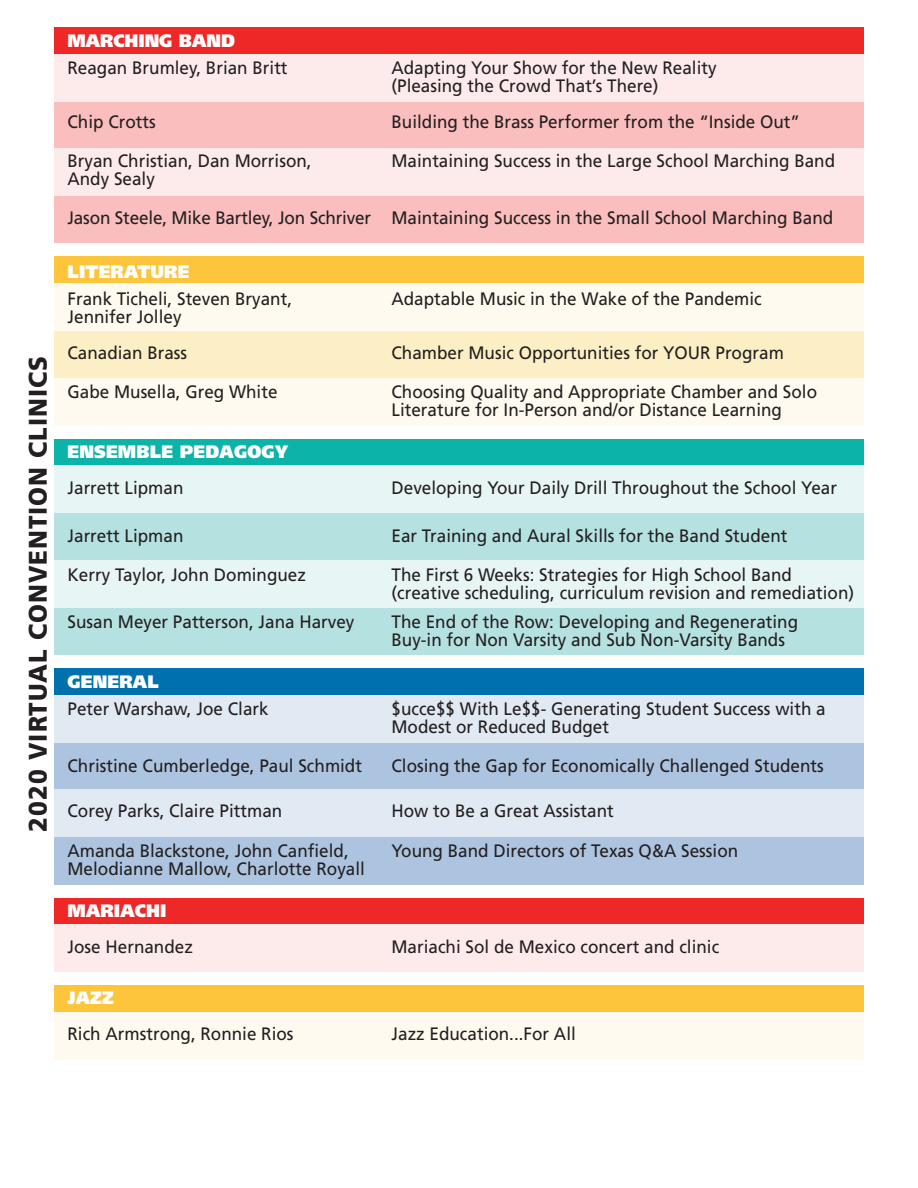
<style>
.page{position:relative;width:918px;height:1188px;background:#fff}
.page>*{position:absolute;margin:0;border:0;box-sizing:border-box;transform-origin:0 0}
.t1{font:900 25.5px "Frutiger";letter-spacing:.04em;color:#231f20;scale:.95 1}
.t2{font:18px/18px "Frutiger";color:#231f20;scale:.95 1}
.t3{font:900 18px "Frutiger";letter-spacing:.01em;color:#fff;scale:.95 1}
</style>
<div class="page">
<div style="left:54px;top:101px;width:810px;height:47px;background:#f9bebd"></div>
<div style="left:54px;top:27px;width:810px;height:32px;background:#ed2826"></div>
<div style="left:54px;top:54px;width:810px;height:47px;background:#fdebeb"></div>
<div style="left:54px;top:196px;width:810px;height:47px;background:#f9bebd"></div>
<div style="left:54px;top:148px;width:810px;height:48px;background:#fdebeb"></div>
<div style="left:54px;top:331px;width:810px;height:47px;background:#fdefc5"></div>
<div style="left:54px;top:256px;width:810px;height:32px;background:#fdc53b"></div>
<div style="left:54px;top:284px;width:810px;height:47px;background:#fefaef"></div>
<div style="left:54px;top:378px;width:810px;height:47px;background:#fefaef"></div>
<div style="left:54px;top:513px;width:810px;height:47px;background:#b6e1e1"></div>
<div style="left:54px;top:439px;width:810px;height:32px;background:#0cb3a8"></div>
<div style="left:54px;top:466px;width:810px;height:47px;background:#e8f5f5"></div>
<div style="left:54px;top:608px;width:810px;height:47px;background:#b6e1e1"></div>
<div style="left:54px;top:560px;width:810px;height:48px;background:#e8f5f5"></div>
<div style="left:54px;top:742px;width:810px;height:48px;background:#adc4e0"></div>
<div style="left:54px;top:668px;width:810px;height:32px;background:#0071ad"></div>
<div style="left:54px;top:695px;width:810px;height:47px;background:#e1e9f3"></div>
<div style="left:54px;top:837px;width:810px;height:47px;background:#adc4e0"></div>
<div style="left:54px;top:790px;width:810px;height:47px;background:#e1e9f3"></div>
<div style="left:54px;top:898px;width:810px;height:32px;background:#ed2826"></div>
<div style="left:54px;top:925px;width:810px;height:47px;background:#fdebeb"></div>
<div style="left:54px;top:986px;width:810px;height:31px;background:#fdc53b"></div>
<div style="left:54px;top:1012px;width:810px;height:48px;background:#fefaef"></div>
<h1 class="t1" style="left:23px;top:832px;width:502px;rotate:-90deg">2020 VIRTUAL CONVENTION CLINICS</h1>
<p class="t3" style="left:68px;top:30px;width:178px">MARCHING BAND</p>
<p class="t2" style="left:68px;top:59px;width:233px">Reagan Brumley, Brian Britt</p>
<p class="t2" style="left:391px;top:59px;width:344px">Adapting Your Show for the New Reality (Pleasing the Crowd That’s There)</p>
<p class="t2" style="left:68px;top:113px;width:95px">Chip Crotts</p>
<p class="t2" style="left:391px;top:113px;width:432px">Building the Brass Performer from the “Inside Out”</p>
<p class="t2" style="left:68px;top:152px;width:259px">Bryan Christian, Dan Morrison,</p>
<p class="t2" style="left:391px;top:152px;width:469px">Maintaining Success in the Large School Marching Band</p>
<p class="t2" style="left:68px;top:160px;width:808px;line-height:39px">Andy Sealy<br>Jason Steele, Mike Bartley, Jon Schriver Maintaining Success in the Small School Marching Band</p>
<p class="t3" style="left:68px;top:261px;width:130px">LITERATURE</p>
<p class="t2" style="left:68px;top:290px;width:238px">Frank Ticheli, Steven Bryant,</p>
<p class="t2" style="left:392px;top:290px;width:391px">Adaptable Music in the Wake of the Pandemic</p>
<p class="t2" style="left:68px;top:299px;width:128px;line-height:36px">Jennifer Jolley<br>Canadian Brass</p>
<p class="t2" style="left:392px;top:344px;width:415px">Chamber Music Opportunities for YOUR Program</p>
<p class="t2" style="left:68px;top:383px;width:223px">Gabe Musella, Greg White</p>
<p class="t2" style="left:392px;top:383px;width:450px">Choosing Quality and Appropriate Chamber and Solo<br>Literature for In-Person and/or Distance Learning</p>
<p class="t3" style="left:68px;top:441px;width:234px">ENSEMBLE PEDAGOGY</p>
<p class="t2" style="left:68px;top:479px;width:124px">Jarrett Lipman</p>
<p class="t2" style="left:392px;top:479px;width:470px">Developing Your Daily Drill Throughout the School Year</p>
<p class="t2" style="left:68px;top:527px;width:124px">Jarrett Lipman</p>
<p class="t2" style="left:392px;top:527px;width:418px">Ear Training and Aural Skills for the Band Student</p>
<p class="t2" style="left:68px;top:566px;width:253px">Kerry Taylor, John Dominguez</p>
<p class="t2" style="left:392px;top:566px;width:489px">The First 6 Weeks: Strategies for High School Band (creative scheduling, curriculum revision and remediation)</p>
<p class="t2" style="left:68px;top:613px;width:304px">Susan Meyer Patterson, Jana Harvey</p>
<p class="t2" style="left:392px;top:613px;width:430px">The End of the Row: Developing and Regenerating<br>Buy-in for Non Varsity and Sub Non-Varsity Bands</p>
<p class="t3" style="left:68px;top:671px;width:98px">GENERAL</p>
<p class="t2" style="left:68px;top:700px;width:213px">Peter Warshaw, Joe Clark</p>
<p class="t2" style="left:392px;top:700px;width:459px">$ucce$$ With Le$$- Generating Student Success with a<br>Modest or Reduced Budget</p>
<p class="t2" style="left:68px;top:757px;width:312px">Christine Cumberledge, Paul Schmidt</p>
<p class="t2" style="left:392px;top:757px;width:457px">Closing the Gap for Economically Challenged Students</p>
<p class="t2" style="left:68px;top:802px;width:228px">Corey Parks, Claire Pittman</p>
<p class="t2" style="left:392px;top:802px;width:236px">How to Be a Great Assistant</p>
<p class="t2" style="left:68px;top:842px;width:298px">Amanda Blackstone, John Canfield,</p>
<p class="t2" style="left:392px;top:842px;width:366px">Young Band Directors of Texas Q&amp;A Session</p>
<p class="t2" style="left:68px;top:860px;width:315px">Melodianne Mallow, Charlotte Royall</p>
<p class="t3" style="left:68px;top:900px;width:106px">MARIACHI</p>
<p class="t2" style="left:68px;top:938px;width:134px">Jose Hernandez</p>
<p class="t2" style="left:392px;top:938px;width:347px">Mariachi Sol de Mexico concert and clinic</p>
<p class="t3" style="left:68px;top:987px;width:50px">JAZZ</p>
<p class="t2" style="left:68px;top:1025px;width:240px">Rich Armstrong, Ronnie Rios</p>
<p class="t2" style="left:392px;top:1025px;width:196px">Jazz Education...For All</p>
</div>
